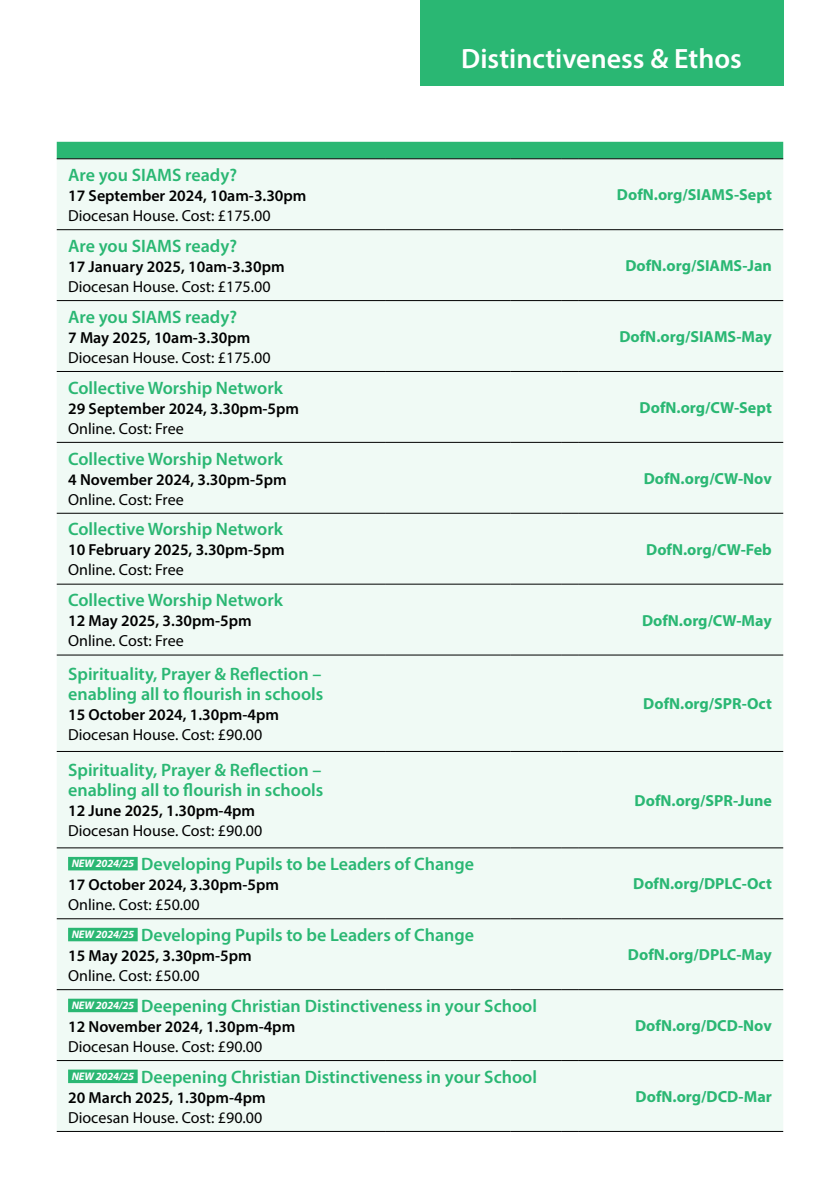
<style>
.page{position:relative;width:840px;height:1191px;background:#fff}
.page>*{position:absolute;margin:0;border:0;box-sizing:border-box;transform-origin:0 0}
.t1{font:600 28px "Myriad Pro";color:#fff}
.t2{font:600 18px/20px "Myriad Pro";color:#2ab773}
.t3{font:600 16px "Myriad Pro";color:#000}
.t4{font:16px "Myriad Pro";color:#000}
.t5{font:700 16px "Myriad Pro";color:#2ab773}
.s1{font-weight:700;font-style:italic;font-size:11px;color:#fff}
</style>
<div class="page">
<div style="left:420px;top:0;width:362px;height:85px;background:#2ab773"></div>
<div style="left:57px;top:159px;width:725px;height:972px;background:#f0faf5"></div>
<div style="left:57px;top:142px;width:725px;height:17px;background:#2ab773"></div>
<hr style="left:578px;top:158px;width:204px;height:1px;background:#000">
<hr style="left:57px;top:229px;width:329px;height:1px;background:#000">
<hr style="left:386px;top:229px;width:124px;height:1px;background:#000">
<hr style="left:510px;top:229px;width:51px;height:1px;background:#000">
<svg style="left:561px;top:229px;width:17px;height:1px"></svg>
<hr style="left:578px;top:229px;width:204px;height:1px;background:#000">
<hr style="left:57px;top:300px;width:329px;height:1px;background:#000">
<hr style="left:386px;top:300px;width:124px;height:1px;background:#000">
<hr style="left:510px;top:300px;width:51px;height:1px;background:#000">
<svg style="left:561px;top:300px;width:17px;height:1px"></svg>
<hr style="left:578px;top:300px;width:204px;height:1px;background:#000">
<hr style="left:57px;top:371px;width:329px;height:1px;background:#000">
<hr style="left:386px;top:371px;width:124px;height:1px;background:#000">
<hr style="left:510px;top:371px;width:51px;height:1px;background:#000">
<svg style="left:561px;top:371px;width:17px;height:1px"></svg>
<hr style="left:578px;top:371px;width:204px;height:1px;background:#000">
<hr style="left:57px;top:442px;width:329px;height:1px;background:#000">
<hr style="left:386px;top:442px;width:124px;height:1px;background:#000">
<hr style="left:510px;top:442px;width:51px;height:1px;background:#000">
<svg style="left:561px;top:442px;width:17px;height:1px"></svg>
<hr style="left:578px;top:442px;width:204px;height:1px;background:#000">
<hr style="left:57px;top:513px;width:329px;height:1px;background:#000">
<hr style="left:386px;top:513px;width:124px;height:1px;background:#000">
<hr style="left:510px;top:513px;width:51px;height:1px;background:#000">
<svg style="left:561px;top:513px;width:17px;height:1px"></svg>
<hr style="left:578px;top:513px;width:204px;height:1px;background:#000">
<hr style="left:57px;top:584px;width:329px;height:1px;background:#000">
<hr style="left:386px;top:584px;width:124px;height:1px;background:#000">
<hr style="left:510px;top:584px;width:51px;height:1px;background:#000">
<svg style="left:561px;top:584px;width:17px;height:1px"></svg>
<hr style="left:578px;top:584px;width:204px;height:1px;background:#000">
<hr style="left:57px;top:654px;width:329px;height:1px;background:#000">
<hr style="left:386px;top:654px;width:124px;height:1px;background:#000">
<hr style="left:510px;top:654px;width:51px;height:1px;background:#000">
<svg style="left:561px;top:654px;width:17px;height:1px"></svg>
<hr style="left:578px;top:654px;width:204px;height:1px;background:#000">
<hr style="left:57px;top:751px;width:329px;height:1px;background:#000">
<hr style="left:386px;top:751px;width:124px;height:1px;background:#000">
<hr style="left:510px;top:751px;width:51px;height:1px;background:#000">
<svg style="left:561px;top:751px;width:17px;height:1px"></svg>
<hr style="left:578px;top:751px;width:204px;height:1px;background:#000">
<hr style="left:57px;top:847px;width:329px;height:1px;background:#000">
<hr style="left:386px;top:847px;width:124px;height:1px;background:#000">
<hr style="left:510px;top:847px;width:51px;height:1px;background:#000">
<svg style="left:561px;top:847px;width:17px;height:1px"></svg>
<hr style="left:578px;top:847px;width:204px;height:1px;background:#000">
<hr style="left:57px;top:918px;width:329px;height:1px;background:#000">
<hr style="left:386px;top:918px;width:124px;height:1px;background:#000">
<hr style="left:510px;top:918px;width:51px;height:1px;background:#000">
<svg style="left:561px;top:918px;width:17px;height:1px"></svg>
<hr style="left:578px;top:918px;width:204px;height:1px;background:#000">
<hr style="left:57px;top:989px;width:329px;height:1px;background:#000">
<hr style="left:386px;top:989px;width:124px;height:1px;background:#000">
<hr style="left:510px;top:989px;width:51px;height:1px;background:#000">
<svg style="left:561px;top:989px;width:17px;height:1px"></svg>
<hr style="left:578px;top:989px;width:204px;height:1px;background:#000">
<hr style="left:57px;top:1060px;width:329px;height:1px;background:#000">
<hr style="left:386px;top:1060px;width:124px;height:1px;background:#000">
<hr style="left:510px;top:1060px;width:51px;height:1px;background:#000">
<svg style="left:561px;top:1060px;width:17px;height:1px"></svg>
<hr style="left:578px;top:1060px;width:204px;height:1px;background:#000">
<hr style="left:57px;top:1131px;width:329px;height:1px;background:#000">
<hr style="left:386px;top:1131px;width:124px;height:1px;background:#000">
<hr style="left:510px;top:1131px;width:51px;height:1px;background:#000">
<svg style="left:561px;top:1131px;width:17px;height:1px"></svg>
<hr style="left:578px;top:1131px;width:204px;height:1px;background:#000">
<div style="left:68px;top:857px;width:70px;height:13px;background:#2ab773"></div>
<div style="left:68px;top:927px;width:70px;height:14px;background:#2ab773"></div>
<div style="left:68px;top:998px;width:70px;height:14px;background:#2ab773"></div>
<div style="left:68px;top:1069px;width:70px;height:14px;background:#2ab773"></div>
<p class="t2" style="left:68px;top:164px;width:170px">Are you SIAMS ready?</p>
<p class="t3" style="left:68px;top:185px;width:240px">17 September 2024, 10am-3.30pm</p>
<p class="t4" style="left:68px;top:206px;width:204px">Diocesan House. Cost: £175.00</p>
<p class="t2" style="left:68px;top:235px;width:170px">Are you SIAMS ready?</p>
<p class="t3" style="left:68px;top:256px;width:218px">17 January 2025, 10am-3.30pm</p>
<p class="t4" style="left:68px;top:277px;width:204px">Diocesan House. Cost: £175.00</p>
<p class="t2" style="left:68px;top:306px;width:170px">Are you SIAMS ready?</p>
<p class="t3" style="left:68px;top:327px;width:184px">7 May 2025, 10am-3.30pm</p>
<p class="t4" style="left:68px;top:347px;width:204px">Diocesan House. Cost: £175.00</p>
<p class="t2" style="left:68px;top:377px;width:216px">Collective Worship Network</p>
<p class="t3" style="left:68px;top:398px;width:232px">29 September 2024, 3.30pm-5pm</p>
<p class="t4" style="left:68px;top:418px;width:117px">Online. Cost: Free</p>
<p class="t2" style="left:68px;top:448px;width:216px">Collective Worship Network</p>
<p class="t3" style="left:68px;top:469px;width:220px">4 November 2024, 3.30pm-5pm</p>
<p class="t4" style="left:68px;top:489px;width:117px">Online. Cost: Free</p>
<p class="t2" style="left:68px;top:519px;width:216px">Collective Worship Network</p>
<p class="t3" style="left:68px;top:540px;width:218px">10 February 2025, 3.30pm-5pm</p>
<p class="t4" style="left:68px;top:560px;width:117px">Online. Cost: Free</p>
<p class="t2" style="left:68px;top:590px;width:216px">Collective Worship Network</p>
<p class="t3" style="left:68px;top:611px;width:185px">12 May 2025, 3.30pm-5pm</p>
<p class="t4" style="left:68px;top:631px;width:117px">Online. Cost: Free</p>
<p class="t2" style="left:68px;top:663px;width:256px">Spirituality, Prayer &amp; Reflection – enabling all to flourish in schools</p>
<p class="t3" style="left:68px;top:704px;width:212px">15 October 2024, 1.30pm-4pm</p>
<p class="t4" style="left:68px;top:725px;width:196px">Diocesan House. Cost: £90.00</p>
<p class="t2" style="left:68px;top:760px;width:256px">Spirituality, Prayer &amp; Reflection – enabling all to flourish in schools</p>
<p class="t3" style="left:68px;top:801px;width:188px">12 June 2025, 1.30pm-4pm</p>
<p class="t4" style="left:68px;top:821px;width:196px">Diocesan House. Cost: £90.00</p>
<h1 class="t1" style="left:461px;top:41px;width:282px">Distinctiveness &amp; Ethos</h1>
<p class="t5" style="left:616px;top:184px;width:156px">DofN.org/SIAMS-Sept</p>
<p class="t5" style="left:625px;top:255px;width:148px">DofN.org/SIAMS-Jan</p>
<p class="t5" style="left:619px;top:326px;width:154px">DofN.org/SIAMS-May</p>
<p class="t5" style="left:639px;top:397px;width:134px">DofN.org/CW-Sept</p>
<p class="t5" style="left:643px;top:468px;width:130px">DofN.org/CW-Nov</p>
<p class="t5" style="left:646px;top:539px;width:127px">DofN.org/CW-Feb</p>
<p class="t5" style="left:641px;top:610px;width:131px">DofN.org/CW-May</p>
<p class="t5" style="left:643px;top:693px;width:130px">DofN.org/SPR-Oct</p>
<p class="t5" style="left:634px;top:790px;width:139px">DofN.org/SPR-June</p>
<p class="t2" style="left:72px;top:853px;width:403px"><span class="s1">NEW 2024/25</span> Developing Pupils to be Leaders of Change</p>
<p class="t3" style="left:68px;top:874px;width:212px">17 October 2024, 3.30pm-5pm</p>
<p class="t4" style="left:68px;top:895px;width:133px">Online. Cost: £50.00</p>
<p class="t2" style="left:72px;top:924px;width:403px"><span class="s1">NEW 2024/25</span> Developing Pupils to be Leaders of Change</p>
<p class="t3" style="left:68px;top:945px;width:185px">15 May 2025, 3.30pm-5pm</p>
<p class="t4" style="left:68px;top:965px;width:133px">Online. Cost: £50.00</p>
<p class="t2" style="left:72px;top:995px;width:466px"><span class="s1">NEW 2024/25</span> Deepening Christian Distinctiveness in your School</p>
<p class="t3" style="left:68px;top:1016px;width:228px">12 November 2024, 1.30pm-4pm</p>
<p class="t4" style="left:68px;top:1036px;width:196px">Diocesan House. Cost: £90.00</p>
<p class="t2" style="left:72px;top:1066px;width:466px"><span class="s1">NEW 2024/25</span> Deepening Christian Distinctiveness in your School</p>
<p class="t3" style="left:68px;top:1087px;width:199px">20 March 2025, 1.30pm-4pm</p>
<p class="t4" style="left:68px;top:1107px;width:196px">Diocesan House. Cost: £90.00</p>
<p class="t5" style="left:632px;top:873px;width:140px">DofN.org/DPLC-Oct</p>
<p class="t5" style="left:627px;top:944px;width:145px">DofN.org/DPLC-May</p>
<p class="t5" style="left:634px;top:1015px;width:138px">DofN.org/DCD-Nov</p>
<p class="t5" style="left:635px;top:1086px;width:138px">DofN.org/DCD-Mar</p>
</div>
